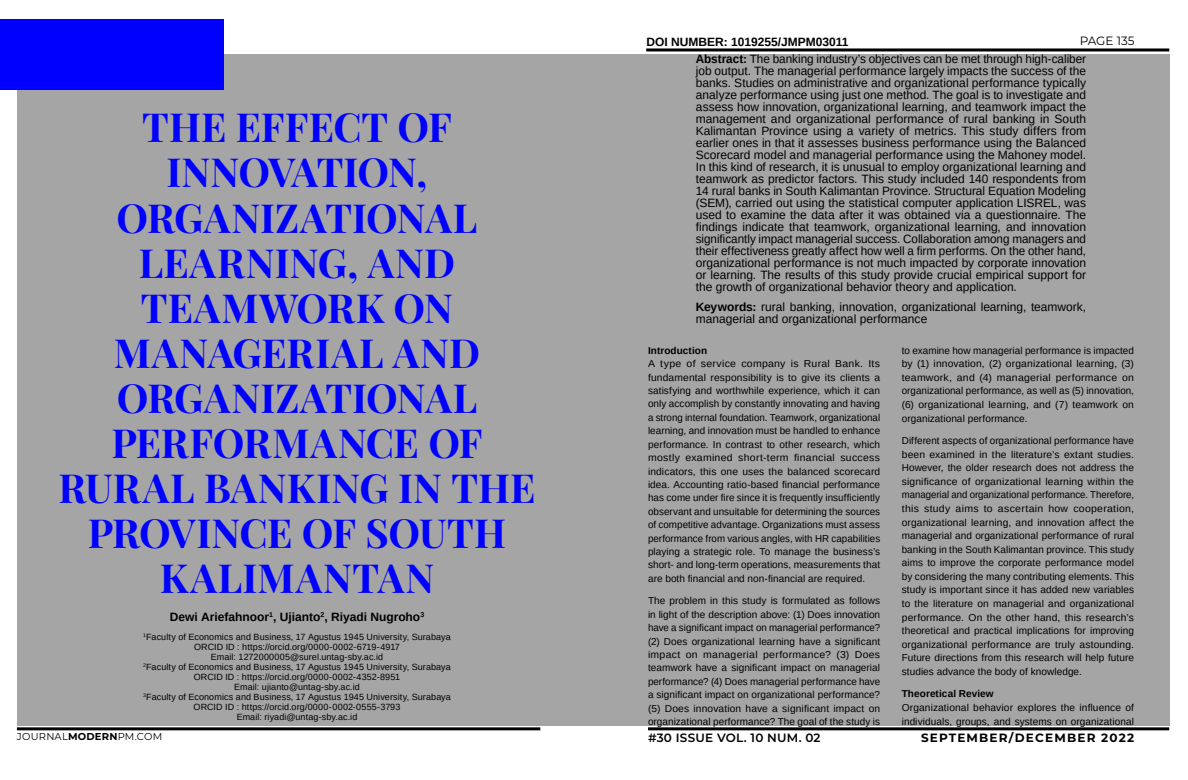
<style>
.page{position:relative;width:1188px;height:780px;background:#fff}
.page>*{position:absolute;margin:0;border:0;box-sizing:border-box;transform-origin:0 0}
.t1{font:40px/45px "Playfair Display";color:#00f;text-align:center}
.t2{font:12px/12px "Arimo";color:#000;text-align:justify}
.t3{font:700 12px "Arimo";color:#000}
.t4{font:700 12px "Montserrat";letter-spacing:.1em;color:#000}
.t5{font:600 12px "Montserrat";letter-spacing:.02em;color:#000}
.t6{font:12px "Montserrat";letter-spacing:-.01em;color:#000}
.t7{font:10px/13.6px "Arimo";letter-spacing:.01em;color:#000;text-align:justify}
.t8{font:10px/13.4px "Arimo";letter-spacing:.01em;color:#000;text-align:justify;scale:1.05 1}
.t9{font:700 10px "Arimo";letter-spacing:.01em;color:#000}
.t10{font:10px "Montserrat";letter-spacing:.02em;color:#000}
.t11{font:9px/10px "Arimo";letter-spacing:.01em;color:#000;text-align:center}
.s1{font-weight:700}
</style>
<div class="page">
<hr style="left:646px;top:48px;width:523px;height:3px;background:#000">
<hr style="left:17px;top:726px;width:523px;height:3px;background:#000">
<hr style="left:648px;top:726px;width:521px;height:3px;background:#000">
<div style="left:17px;top:54px;width:1152px;height:671px;background:#a5a5a5"></div>
<div style="left:0;top:19px;width:224px;height:70px;background:#00f"></div>
<h1 class="t1" style="left:58px;top:101px;width:479px">THE EFFECT OF<br>INNOVATION,<br>ORGANIZATIONAL<br>LEARNING, AND<br>TEAMWORK ON<br>MANAGERIAL AND<br>ORGANIZATIONAL<br>PERFORMANCE OF<br>RURAL BANKING IN THE<br>PROVINCE OF SOUTH<br>KALIMANTAN</h1>
<p class="t3" style="left:170px;top:608px;width:256px">Dewi Ariefahnoor<sup>1</sup>, Ujianto<sup>2</sup>, Riyadi Nugroho<sup>3</sup></p>
<p class="t11" style="left:143px;top:631px;width:309px"><sup>1</sup>Faculty of Economics and Business, 17 Agustus 1945 University, Surabaya ORCID ID : https://orcid.org/0000-0002-6719-4917<br>Email: 1272000005@surel.untag-sby.ac.id<br><sup>2</sup>Faculty of Economics and Business, 17 Agustus 1945 University, Surabaya ORCID ID : https://orcid.org/0000-0002-4352-8951<br>Email: ujianto@untag-sby.ac.id<br><sup>3</sup>Faculty of Economics and Business, 17 Agustus 1945 University, Surabaya ORCID ID : https://orcid.org/0000-0002-0555-3793<br>Email: riyadi@untag-sby.ac.id</p>
<p class="t3" style="left:646px;top:33px;width:204px">DOI NUMBER: 1019255/JMPM03011</p>
<p class="t6" style="left:1080px;top:32px;width:56px">PAGE 135</p>
<p class="t2" style="left:696px;top:53px;width:392px"><span class="s1">Abstract:</span> The banking industry’s objectives can be met through high-caliber job output. The managerial performance largely impacts the success of the banks. Studies on administrative and organizational performance typically analyze performance using just one method. The goal is to investigate and assess how innovation, organizational learning, and teamwork impact the management and organizational performance of rural banking in South Kalimantan Province using a variety of metrics. This study differs from earlier ones in that it assesses business performance using the Balanced Scorecard model and managerial performance using the Mahoney model.<br>In this kind of research, it is unusual to employ organizational learning and teamwork as predictor factors. This study included 140 respondents from 14 rural banks in South Kalimantan Province. Structural Equation Modeling (SEM), carried out using the statistical computer application LISREL, was used to examine the data after it was obtained via a questionnaire. The findings indicate that teamwork, organizational learning, and innovation significantly impact managerial success. Collaboration among managers and their effectiveness greatly affect how well a firm performs. On the other hand, organizational performance is not much impacted by corporate innovation or learning. The results of this study provide crucial empirical support for the growth of organizational behavior theory and application.</p>
<p class="t2" style="left:696px;top:301px;width:392px"><span class="s1">Keywords:</span> rural banking, innovation, organizational learning, teamwork, managerial and organizational performance</p>
<p class="t9" style="left:648px;top:343px;width:61px">Introduction</p>
<p class="t8" style="left:648px;top:357px;width:223px">A type of service company is Rural Bank. Its fundamental responsibility is to give its clients a satisfying and worthwhile experience, which it can only accomplish by constantly innovating and having a strong internal foundation. Teamwork, organizational learning, and innovation must be handled to enhance performance. In contrast to other research, which mostly examined short-term financial success indicators, this one uses the balanced scorecard idea. Accounting ratio-based financial performance has come under fire since it is frequently insufficiently observant and unsuitable for determining the sources of competitive advantage. Organizations must assess performance from various angles, with HR capabilities playing a strategic role. To manage the business’s short- and long-term operations, measurements that are both financial and non-financial are required.</p>
<p class="t7" style="left:648px;top:593px;width:234px">The problem in this study is formulated as follows in light of the description above: (1) Does innovation have a significant impact on managerial performance? (2) Does organizational learning have a significant impact on managerial performance? (3) Does teamwork have a significant impact on managerial performance? (4) Does managerial performance have a significant impact on organizational performance? (5) Does innovation have a significant impact on organizational performance? The goal of the study is</p>
<p class="t7" style="left:902px;top:343px;width:234px">to examine how managerial performance is impacted by (1) innovation, (2) organizational learning, (3) teamwork, and (4) managerial performance on organizational performance, as well as (5) innovation, (6) organizational learning, and (7) teamwork on organizational performance.</p>
<p class="t7" style="left:902px;top:433px;width:234px">Different aspects of organizational performance have been examined in the literature’s extant studies.<br>However, the older research does not address the significance of organizational learning within the managerial and organizational performance. Therefore, this study aims to ascertain how cooperation, organizational learning, and innovation affect the managerial and organizational performance of rural banking in the South Kalimantan province. This study aims to improve the corporate performance model by considering the many contributing elements. This study is important since it has added new variables to the literature on managerial and organizational performance. On the other hand, this research’s theoretical and practical implications for improving organizational performance are truly astounding.<br>Future directions from this research will help future studies advance the body of knowledge.</p>
<p class="t9" style="left:902px;top:686px;width:93px">Theoretical Review</p>
<p class="t7" style="left:902px;top:700px;width:234px">Organizational behavior explores the influence of individuals, groups, and systems on organizational</p>
<p class="t10" style="left:17px;top:729px;width:147px">JOURNAL<span class="s1">MODERN</span>PM.COM</p>
<p class="t5" style="left:648px;top:728px;width:174px">#30 ISSUE VOL. 10 NUM. 02</p>
<p class="t4" style="left:921px;top:728px;width:215px">SEPTEMBER/DECEMBER 2022</p>
</div>
